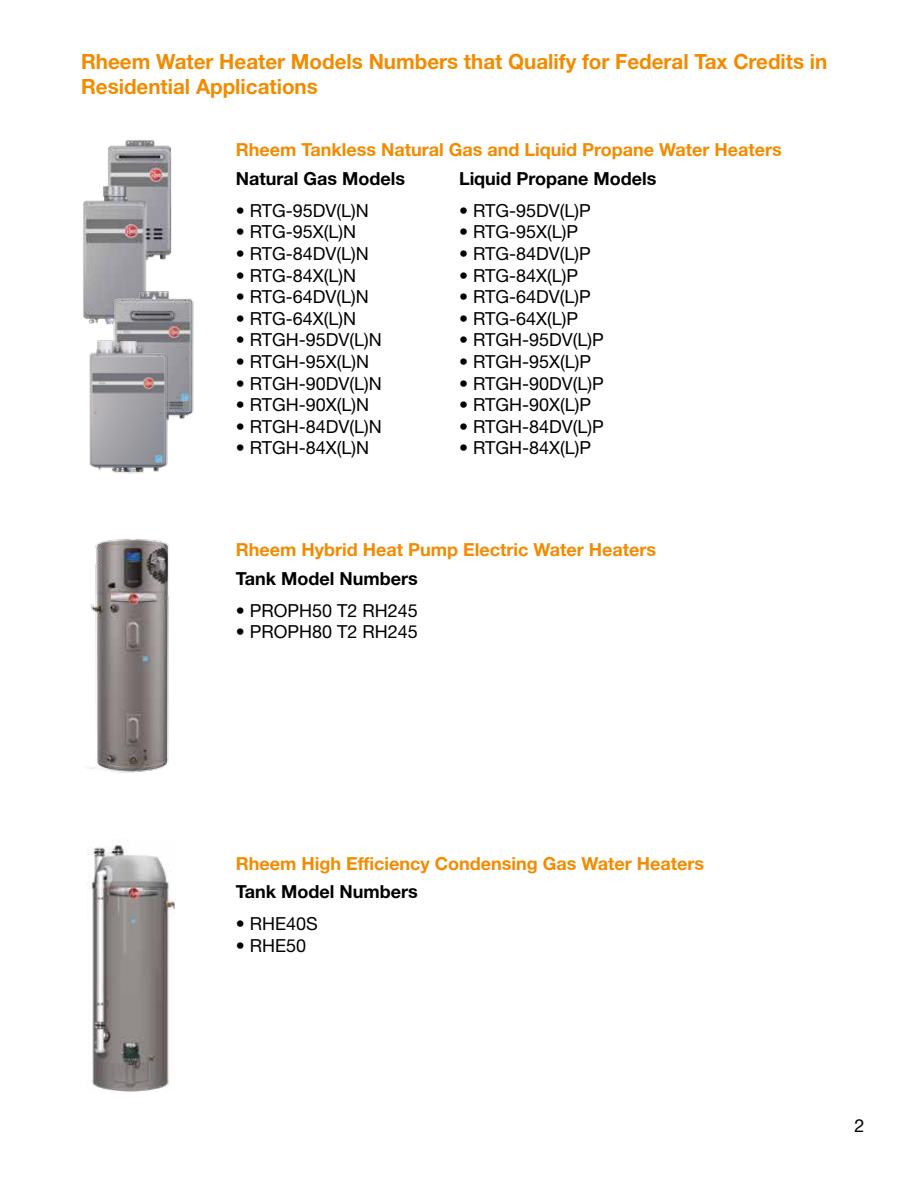
<style>
.page{position:relative;width:918px;height:1188px;background:#fff}
.page>*{position:absolute;margin:0;border:0;box-sizing:border-box;transform-origin:0 0}
.t1{font:700 21px/25.2px "Rheem Sans";color:#f38b00}
.t2{font:18px "Rheem Sans";color:#000}
.t3{font:700 18px "Rheem Sans";color:#f38b00}
.t4{font:700 18px "Rheem Sans";color:#000}
</style>
<div class="page">
<img style="left:108px;top:140px;width:64px;height:31px">
<img style="left:83px;top:171px;width:89px;height:154px">
<img style="left:108px;top:288px;width:86px;height:132px">
<img style="left:89px;top:334px;width:84px;height:140px">
<img style="left:85px;top:539px;width:84px;height:234px">
<img style="left:86px;top:845px;width:90px;height:247px">
<p class="t1" style="left:81px;top:48px;width:748px">Rheem Water Heater Models Numbers that Qualify for Federal Tax Credits in<br>Residential Applications</p>
<p class="t3" style="left:236px;top:138px;width:547px">Rheem Tankless Natural Gas and Liquid Propane Water Heaters</p>
<p class="t4" style="left:236px;top:168px;width:171px">Natural Gas Models</p>
<p class="t2" style="left:236px;top:199px;width:135px">• RTG-95DV(L)N</p>
<p class="t2" style="left:236px;top:221px;width:122px">• RTG-95X(L)N</p>
<p class="t2" style="left:236px;top:242px;width:135px">• RTG-84DV(L)N</p>
<p class="t2" style="left:236px;top:264px;width:122px">• RTG-84X(L)N</p>
<p class="t2" style="left:236px;top:286px;width:135px">• RTG-64DV(L)N</p>
<p class="t2" style="left:236px;top:307px;width:122px">• RTG-64X(L)N</p>
<p class="t2" style="left:236px;top:329px;width:148px">• RTGH-95DV(L)N</p>
<p class="t2" style="left:236px;top:350px;width:135px">• RTGH-95X(L)N</p>
<p class="t2" style="left:236px;top:372px;width:148px">• RTGH-90DV(L)N</p>
<p class="t2" style="left:236px;top:394px;width:135px">• RTGH-90X(L)N</p>
<p class="t2" style="left:236px;top:415px;width:148px">• RTGH-84DV(L)N</p>
<p class="t2" style="left:236px;top:437px;width:135px">• RTGH-84X(L)N</p>
<p class="t4" style="left:459px;top:168px;width:199px">Liquid Propane Models</p>
<p class="t2" style="left:459px;top:199px;width:133px">• RTG-95DV(L)P</p>
<p class="t2" style="left:459px;top:221px;width:121px">• RTG-95X(L)P</p>
<p class="t2" style="left:459px;top:242px;width:133px">• RTG-84DV(L)P</p>
<p class="t2" style="left:459px;top:264px;width:121px">• RTG-84X(L)P</p>
<p class="t2" style="left:459px;top:286px;width:133px">• RTG-64DV(L)P</p>
<p class="t2" style="left:459px;top:307px;width:121px">• RTG-64X(L)P</p>
<p class="t2" style="left:459px;top:329px;width:146px">• RTGH-95DV(L)P</p>
<p class="t2" style="left:459px;top:350px;width:134px">• RTGH-95X(L)P</p>
<p class="t2" style="left:459px;top:372px;width:146px">• RTGH-90DV(L)P</p>
<p class="t2" style="left:459px;top:394px;width:134px">• RTGH-90X(L)P</p>
<p class="t2" style="left:459px;top:415px;width:146px">• RTGH-84DV(L)P</p>
<p class="t2" style="left:459px;top:437px;width:134px">• RTGH-84X(L)P</p>
<p class="t3" style="left:236px;top:539px;width:422px">Rheem Hybrid Heat Pump Electric Water Heaters</p>
<p class="t4" style="left:236px;top:567px;width:183px">Tank Model Numbers</p>
<p class="t2" style="left:236px;top:599px;width:184px">• PROPH50 T2 RH245</p>
<p class="t2" style="left:236px;top:621px;width:184px">• PROPH80 T2 RH245</p>
<p class="t3" style="left:236px;top:852px;width:470px">Rheem High Efficiency Condensing Gas Water Heaters</p>
<p class="t4" style="left:236px;top:881px;width:183px">Tank Model Numbers</p>
<p class="t2" style="left:236px;top:912px;width:84px">• RHE40S</p>
<p class="t2" style="left:236px;top:934px;width:72px">• RHE50</p>
<p class="t2" style="left:854px;top:1115px;width:12px">2</p>
</div>
